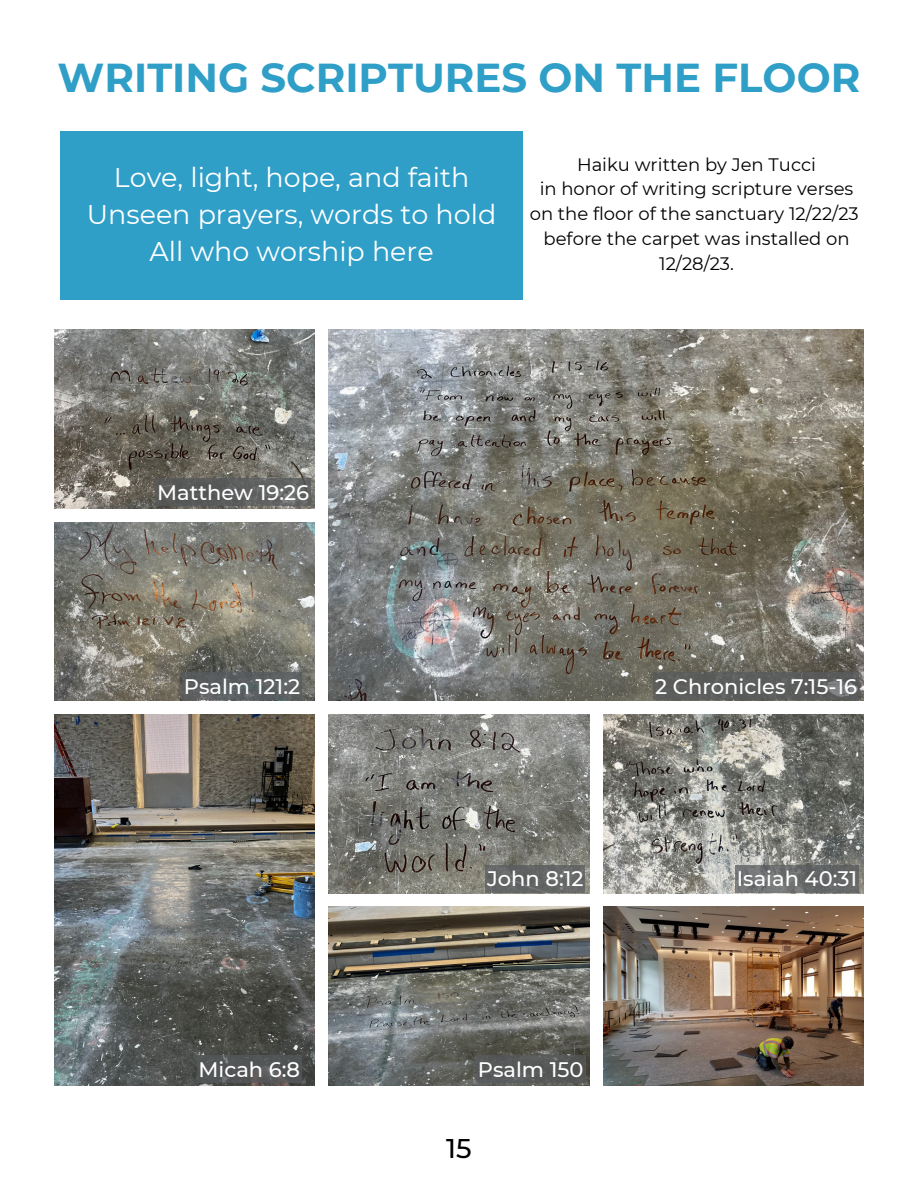
<style>
.page{position:relative;width:918px;height:1188px;background:#fff}
.page>*{position:absolute;margin:0;border:0;box-sizing:border-box;transform-origin:0 0}
.t1{font:700 40.35px "Montserrat";color:#309fc8}
.t2{font:27px/37.2px "Montserrat";color:#fff;text-align:center}
.t3{font:500 27px "Montserrat";color:#000}
.t4{font:500 21px "Montserrat";color:#fff}
.t5{font:18px/24.8px "Montserrat";color:#000;text-align:center}
</style>
<div class="page">
<div style="left:60px;top:132px;width:463px;height:168px;background:#309fc8"></div>
<img style="left:54px;top:330px;width:261px;height:179px">
<img style="left:54px;top:522px;width:261px;height:179px">
<img style="left:54px;top:714px;width:261px;height:372px">
<img style="left:328px;top:330px;width:536px;height:371px">
<img style="left:328px;top:714px;width:262px;height:179px">
<img style="left:603px;top:714px;width:261px;height:179px">
<img style="left:328px;top:907px;width:262px;height:179px">
<img style="left:603px;top:907px;width:261px;height:179px">
<div style="left:155px;top:479px;width:156px;height:27px;background:#575a5d"></div>
<div style="left:197px;top:1056px;width:105px;height:27px;background:#575a5d;opacity:.72"></div>
<div style="left:654px;top:673px;width:205px;height:27px;background:#575a5d"></div>
<div style="left:486px;top:865px;width:99px;height:28px;background:#646666"></div>
<div style="left:735px;top:865px;width:124px;height:28px;background:#575a5d;opacity:.72"></div>
<div style="left:476px;top:1056px;width:109px;height:27px;background:#575a5d"></div>
<div style="left:182px;top:673px;width:120px;height:27px;background:#575a5d"></div>
<p class="t1" style="left:58px;top:53px;width:804px">WRITING SCRIPTURES ON THE FLOOR</p>
<h1 class="t2" style="left:87px;top:159px;width:411px">Love, light, hope, and faith<br>Unseen prayers, words to hold<br>All who worship here</h1>
<h2 class="t5" style="left:577px;top:152px;width:241px">Haiku written by Jen Tucci</h2>
<p class="t5" style="left:530px;top:177px;width:330px">in honor of writing scripture verses on the floor of the sanctuary 12/22/23</p>
<p class="t5" style="left:544px;top:226px;width:308px">before the carpet was installed on<br>12/28/23.</p>
<h3 class="t4" style="left:157px;top:479px;width:154px">Matthew 19:26</h3>
<p class="t4" style="left:184px;top:673px;width:118px">Psalm 121:2</p>
<h3 class="t4" style="left:655px;top:673px;width:203px">2 Chronicles 7:15-16</h3>
<h3 class="t4" style="left:199px;top:1056px;width:103px">Micah 6:8</h3>
<h3 class="t4" style="left:487px;top:866px;width:98px">John 8:12</h3>
<h3 class="t4" style="left:737px;top:866px;width:122px">Isaiah 40:31</h3>
<h3 class="t4" style="left:478px;top:1056px;width:107px">Psalm 150</h3>
<h3 class="t3" style="left:446px;top:1132px;width:27px">15</h3>
</div>
